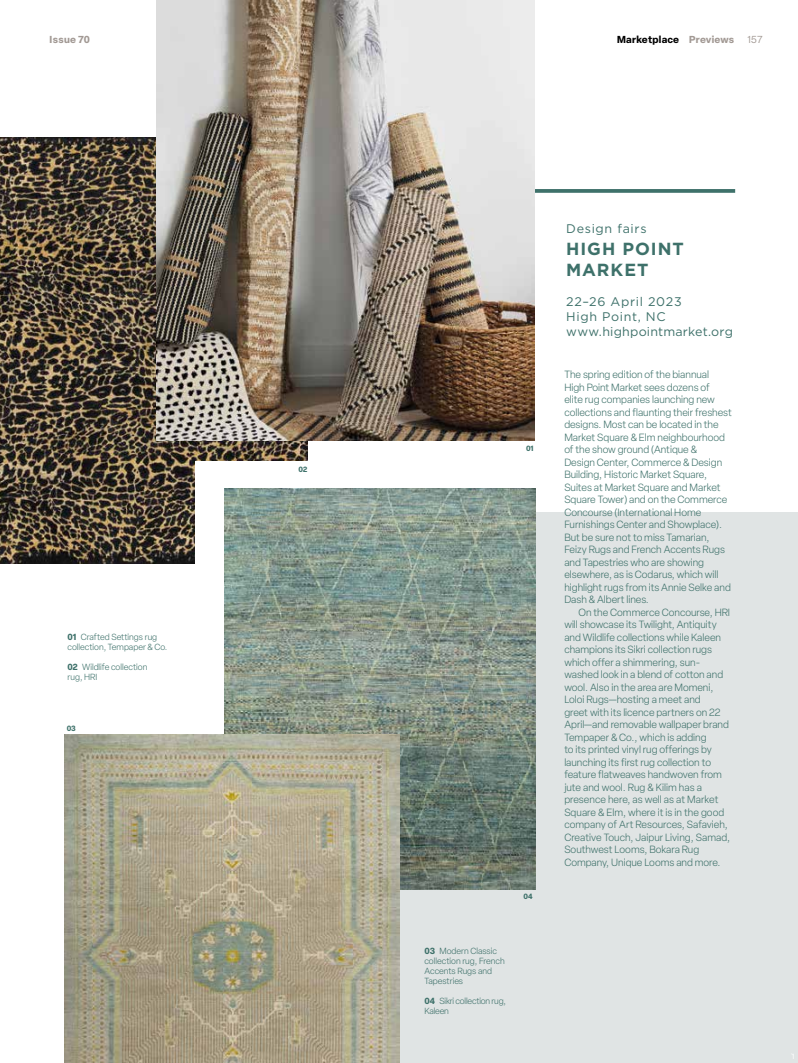
<style>
.page{position:relative;width:798px;height:1063px;background:#fff}
.page>*{position:absolute;margin:0;border:0;box-sizing:border-box;transform-origin:0 0}
.t1{font:700 17.5px/21.2px "Gotham";letter-spacing:.055em;color:#3e716a}
.t2{font:12.5px/15px "Gotham";letter-spacing:.03em;color:#3e716a}
.t3{font:12.5px "Gotham";letter-spacing:.05em;color:#3e716a}
.t4{font:300 10.25px/12.5px "Elza";color:#3e716a}
.t5{font:700 10px "Elza";letter-spacing:.02em;color:#000}
.t6{font:700 10px "Elza";letter-spacing:.03em;color:#a29994}
.t7{font:10px "Elza";color:#a29994}
.t8{font:300 8.75px/10px "Elza";color:#3e716a}
.t9{font:300 8.75px/10px "Elza";letter-spacing:-.02em;color:#3e716a}
.t10{font:700 7.5px "Elza";letter-spacing:-.005em;color:#3e716a}
.s1{color:#a29994}
.s2{font-weight:700}
</style>
<div class="page">
<svg style="left:534px;top:189px;width:200px;height:4px"></svg>
<div style="left:262px;top:512px;width:535px;height:551px;background:#e0e4e4"></div>
<img style="left:0;top:137px;width:307px;height:427px">
<img style="left:156px;top:0;width:378px;height:441px">
<div style="left:195px;top:461px;width:154px;height:172px;background:#fff"></div>
<img style="left:225px;top:489px;width:310px;height:400px">
<img style="left:65px;top:734px;width:334px;height:329px">
<p class="t6" style="left:50px;top:32px;width:42px">Issue 70</p>
<p class="t5" style="left:617px;top:32px;width:118px">Marketplace <span class="s1">Previews</span></p>
<p class="t7" style="left:747px;top:32px;width:17px">157</p>
<p class="t8" style="left:68px;top:631px;width:101px"><span class="s2">01</span> Crafted Settings rug collection, Tempaper &amp; Co.</p>
<p class="t8" style="left:68px;top:661px;width:81px"><span class="s2">02</span> Wildlife collection rug, HRI</p>
<p class="t10" style="left:67px;top:723px;width:11px">03</p>
<p class="t10" style="left:298px;top:464px;width:10px">02</p>
<p class="t10" style="left:526px;top:443px;width:9px">01</p>
<p class="t10" style="left:523px;top:891px;width:11px">04</p>
<p class="t8" style="left:424px;top:946px;width:82px"><span class="s2">03</span> Modern Classic collection rug, French<br>Accents Rugs and<br>Tapestries</p>
<p class="t9" style="left:424px;top:996px;width:83px"><span class="s2">04</span> Sikri collection rug,<br>Kaleen</p>
<p class="t3" style="left:566px;top:221px;width:82px">Design fairs</p>
<h1 class="t1" style="left:566px;top:238px;width:119px">HIGH POINT<br>MARKET</h1>
<p class="t2" style="left:566px;top:294px;width:168px">22–26 April 2023<br>High Point, NC www.highpointmarket.org</p>
<p class="t4" style="left:564px;top:368px;width:169px">The spring edition of the biannual High Point Market sees dozens of<br>elite rug companies launching new collections and flaunting their freshest designs. Most can be located in the Market Square &amp; Elm neighbourhood of the show ground (Antique &amp;<br>Design Center, Commerce &amp; Design Building, Historic Market Square, Suites at Market Square and Market Square Tower) and on the Commerce Concourse (International Home Furnishings Center and Showplace).<br>But be sure not to miss Tamarian, Feizy Rugs and French Accents Rugs and Tapestries who are showing elsewhere, as is Codarus, which will highlight rugs from its Annie Selke and Dash &amp; Albert lines.</p>
<p class="t4" style="left:564px;top:606px;width:167px;text-indent:14px">On the Commerce Concourse, HRI will showcase its Twilight, Antiquity and Wildlife collections while Kaleen champions its Sikri collection rugs which offer a shimmering, sun&shy;washed look in a blend of cotton and wool. Also in the area are Momeni, Loloi Rugs—hosting a meet and<br>greet with its licence partners on 22<br>April—and removable wallpaper brand Tempaper &amp; Co., which is adding<br>to its printed vinyl rug offerings by launching its first rug collection to feature flatweaves handwoven from jute and wool. Rug &amp; Kilim has a presence here, as well as at Market Square &amp; Elm, where it is in the good company of Art Resources, Safavieh, Creative Touch, Jaipur Living, Samad, Southwest Looms, Bokara Rug Company, Unique Looms and more.</p>
</div>
